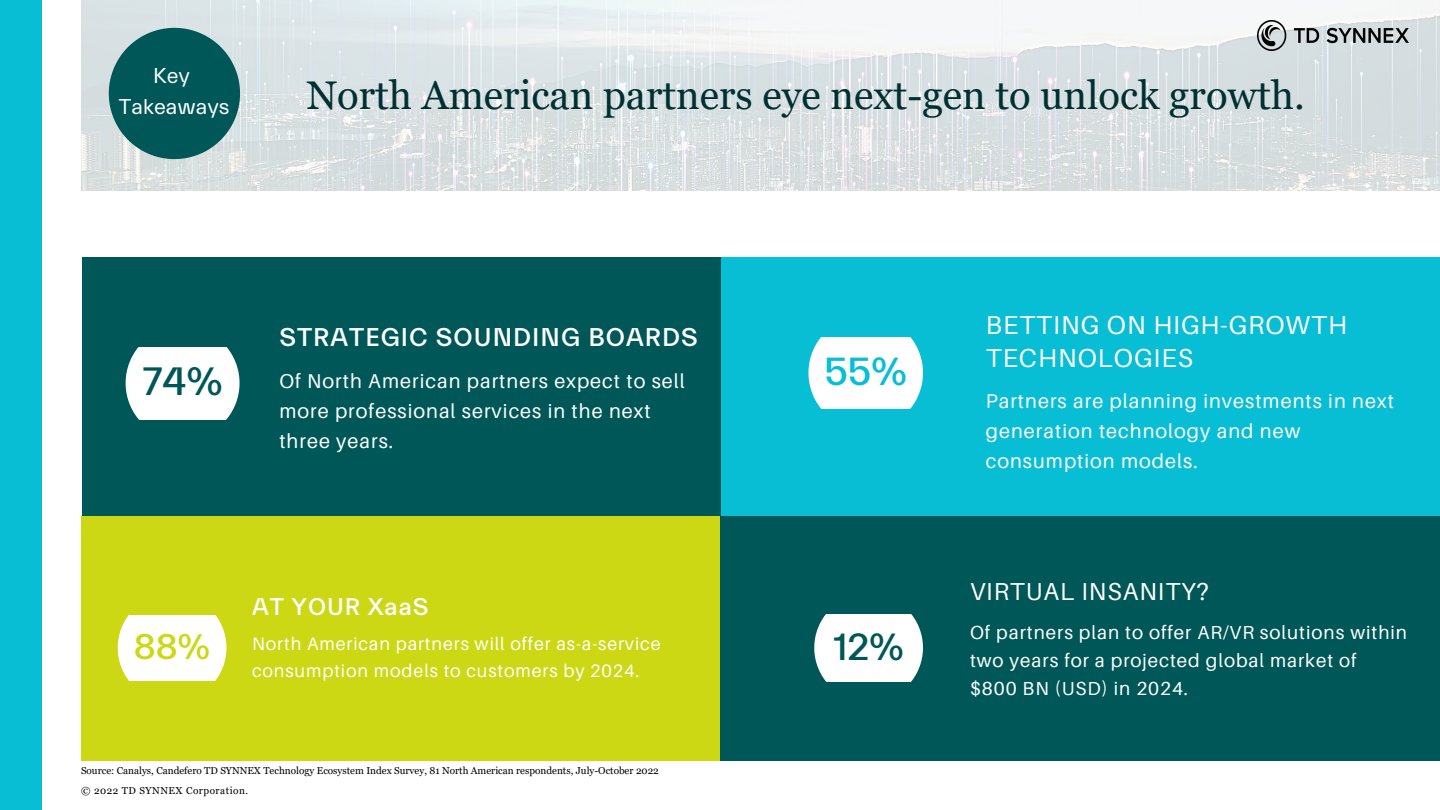
<style>
.page{position:relative;width:1440px;height:810px;background:#fff}
.page>*{position:absolute;margin:0;border:0;box-sizing:border-box;transform-origin:0 0}
.t1{font:40px "Georgia";color:#003031}
.t2{font:500 40px "Everett";color:#005758}
.t3{font:500 39.7px "Everett";color:#08bed5}
.t4{font:500 38.3px "Everett";color:#005758}
.t5{font:26px/33px "Aileron";letter-spacing:.04em;color:#fff}
.t6{font:500 26px "Everett";letter-spacing:.04em;color:#fff}
.t7{font:24.5px "Aileron";letter-spacing:.04em;color:#fff}
.t8{font:500 24.5px "Everett";letter-spacing:.04em;color:#fff}
.t9{font:21.7px/30.3px "Everett";color:#fff;text-align:center}
.t10{font:20px/30px "Aileron";letter-spacing:.05em;color:#fff}
.t11{font:18.9px/28.3px "Aileron";letter-spacing:.05em;color:#fff}
.t12{font:18px/27px "Aileron";letter-spacing:.05em;color:#fff}
.t13{font:10px/19.6px "Georgia";color:#000}
.s1{font-family:"Everett";font-weight:500;font-size:36px;color:#ccd814}
</style>
<div class="page">
<div style="left:721px;top:257px;width:719px;height:259px;background:#08bed5"></div>
<div style="left:720px;top:516px;width:720px;height:244px;background:#005758"></div>
<div style="left:82px;top:516px;width:638px;height:244px;background:#ccd814"></div>
<svg style="left:808px;top:337px;width:115px;height:71px;background:#edfafb"></svg>
<div style="left:118px;top:615px;width:108px;height:65px;background:#fff"></div>
<svg style="left:814px;top:614px;width:109px;height:67px;background:#edf3f3"></svg>
<div style="left:0;top:0;width:42px;height:810px;background:#08bed5"></div>
<img style="left:81px;top:0;width:1359px;height:190px">
<svg style="left:109px;top:28px;width:131px;height:131px;background:#2e7475"></svg>
<div style="left:82px;top:257px;width:639px;height:259px;background:#005758"></div>
<svg style="left:126px;top:347px;width:114px;height:72px;background:#ecf3f3"></svg>
<img style="left:1257px;top:21px;width:152px;height:29px">
<p class="t9" style="left:119px;top:61px;width:112px">Key<br>Takeaways</p>
<h1 class="t1" style="left:307px;top:72px;width:1000px">North American partners eye next-gen to unlock growth.</h1>
<h3 class="t6" style="left:279px;top:323px;width:420px">STRATEGIC SOUNDING BOARDS</h3>
<h1 class="t2" style="left:143px;top:360px;width:81px">74%</h1>
<p class="t10" style="left:279px;top:366px;width:407px">Of North American partners expect to sell more professional services in the next three years.</p>
<p class="t8" style="left:252px;top:594px;width:178px">AT YOUR XaaS</p>
<p class="t12" style="left:252px;top:630px;width:410px;text-indent:-118px"><span class="s1">88%</span> North American partners will offer as-a-service consumption models to customers by 2024.</p>
<p class="t13" style="left:81px;top:761px;width:579px">Source: Canalys, Candefero TD SYNNEX Technology Ecosystem Index Survey, 81 North American respondents, July-October 2022 © 2022 TD SYNNEX Corporation.</p>
<h2 class="t3" style="left:825px;top:350px;width:84px">55%</h2>
<h3 class="t4" style="left:833px;top:626px;width:72px">12%</h3>
<h3 class="t5" style="left:986px;top:308px;width:363px">BETTING ON HIGH-GROWTH<br>TECHNOLOGIES</h3>
<p class="t10" style="left:986px;top:385px;width:410px">Partners are planning investments in next generation technology and new consumption models.</p>
<p class="t7" style="left:970px;top:576px;width:240px">VIRTUAL INSANITY?</p>
<p class="t11" style="left:970px;top:618px;width:439px">Of partners plan to offer AR/VR solutions within two years for a projected global market of $800 BN (USD) in 2024.</p>
</div>
